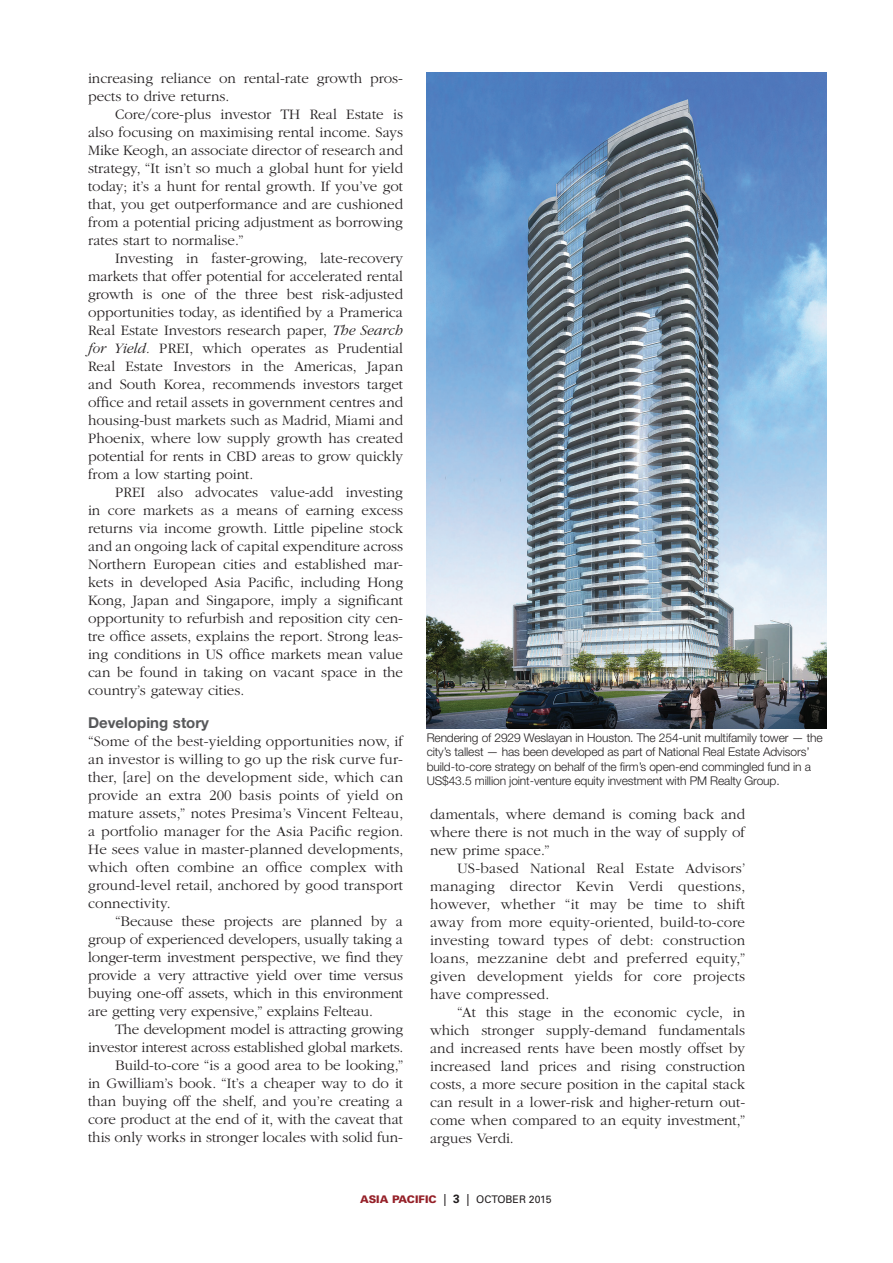
<style>
.page{position:relative;width:893px;height:1263px;background:#fff}
.page>*{position:absolute;margin:0;border:0;box-sizing:border-box;transform-origin:0 0}
.Body_Text-_Indent{font:300 15px/18px "ITC Garamond Std";color:#231f20;text-align:justify}
.Body_Text-_No_Indent{font:300 15px/18px "ITC Garamond Std";letter-spacing:.01em;color:#231f20;text-align:justify}
.Story_Helvetica_Subh{font:700 15px "Helvetica Neue LT Std";color:#57585a}
.t1{font:300 12px/14.4px "Helvetica Neue LT Std";letter-spacing:-.01em;color:#231f20}
.t2{font:900 10.5px "Univers";color:#952028}
.s1{font-style:italic}
.s2{font-weight:400;font-size:12px;color:#231f20}
.s3{font-weight:700;font-size:12px;color:#231f20}
.s4{font-weight:400;color:#231f20}
</style>
<div class="page">
<img style="left:427px;top:73px;width:399px;height:656px">
<p class="Body_Text-_Indent" style="left:88px;top:70px;width:317px">increasing reliance on rental-rate growth pros&shy;pects to drive returns.</p>
<p class="Body_Text-_Indent" style="left:88px;top:106px;width:317px;text-indent:27px">Core/core-plus investor TH Real Estate is also focusing on maximising rental income. Says Mike Keogh, an associate director of research and strategy, “It isn’t so much a global hunt for yield today; it’s a hunt for rental growth. If you’ve got that, you get outperformance and are cushioned from a potential pricing adjustment as borrowing rates start to normalise.”</p>
<p class="Body_Text-_Indent" style="left:88px;top:250px;width:317px;text-indent:27px">Investing in faster-growing, late-recovery markets that offer potential for accelerated rental growth is one of the three best risk-adjusted opportunities today, as identified by a Pramerica Real Estate Investors research paper, <span class="s1">The Search for Yield.</span> PREI, which operates as Prudential Real Estate Investors in the Americas, Japan and South Korea, recommends investors target office and retail assets in government centres and housing-bust markets such as Madrid, Miami and Phoenix, where low supply growth has created potential for rents in CBD areas to grow quickly from a low starting point.</p>
<p class="Body_Text-_Indent" style="left:88px;top:484px;width:317px;text-indent:27px">PREI also advocates value-add investing in core markets as a means of earning excess returns via income growth. Little pipeline stock and an ongoing lack of capital expenditure across Northern European cities and established mar&shy;kets in developed Asia Pacific, including Hong Kong, Japan and Singapore, imply a significant opportunity to refurbish and reposition city cen&shy;tre office assets, explains the report. Strong leas&shy;ing conditions in US office markets mean value can be found in taking on vacant space in the country’s gateway cities.</p>
<p class="Story_Helvetica_Subh" style="left:88px;top:714px;width:122px">Developing story</p>
<p class="Body_Text-_No_Indent" style="left:88px;top:733px;width:317px">“Some of the best-yielding opportunities now, if an investor is willing to go up the risk curve fur&shy;ther, [are] on the development side, which can provide an extra 200 basis points of yield on mature assets,” notes Presima’s Vincent Felteau, a portfolio manager for the Asia Pacific region.<br>He sees value in master-planned developments, which often combine an office complex with ground-level retail, anchored by good transport connectivity.</p>
<p class="Body_Text-_Indent" style="left:88px;top:913px;width:317px;text-indent:27px">“Because these projects are planned by a group of experienced developers, usually taking a longer-term investment perspective, we find they provide a very attractive yield over time versus buying one-off assets, which in this environment are getting very expensive,” explains Felteau.</p>
<p class="Body_Text-_Indent" style="left:88px;top:1021px;width:317px;text-align:right">The development model is attracting growing investor interest across established global markets.</p>
<p class="Body_Text-_Indent" style="left:88px;top:1057px;width:317px;text-indent:27px">Build-to-core “is a good area to be looking,” in Gwilliam’s book. “It’s a cheaper way to do it than buying off the shelf, and you’re creating a core product at the end of it, with the caveat that this only works in stronger locales with solid fun-</p>
<p class="t1" style="left:427px;top:730px;width:398px">Rendering of 2929 Weslayan in Houston. The 254-unit multifamily tower — the city’s tallest — has been developed as part of National Real Estate Advisors’ build-to-core strategy on behalf of the firm’s open-end commingled fund in a US$43.5 million joint-venture equity investment with PM Realty Group.</p>
<p class="Body_Text-_Indent" style="left:430px;top:806px;width:316px">damentals, where demand is coming back and where there is not much in the way of supply of new prime space.”</p>
<p class="Body_Text-_Indent" style="left:430px;top:860px;width:317px;text-indent:27px">US-based National Real Estate Advisors’ managing director Kevin Verdi questions, however, whether “it may be time to shift away from more equity-oriented, build-to-core investing toward types of debt: construction loans, mezzanine debt and preferred equity,” given development yields for core projects have compressed.</p>
<p class="Body_Text-_Indent" style="left:430px;top:1004px;width:317px;text-indent:27px">“At this stage in the economic cycle, in which stronger supply-demand fundamentals and increased rents have been mostly offset by increased land prices and rising construction costs, a more secure position in the capital stack can result in a lower-risk and higher-return out&shy;come when compared to an equity investment,” argues Verdi.</p>
<p class="t2" style="left:360px;top:1193px;width:193px">ASIA PACIFIC <span class="s2">|</span> <span class="s3">3</span> <span class="s2">|</span> <span class="s4">OCTOBER 2015</span></p>
</div>
